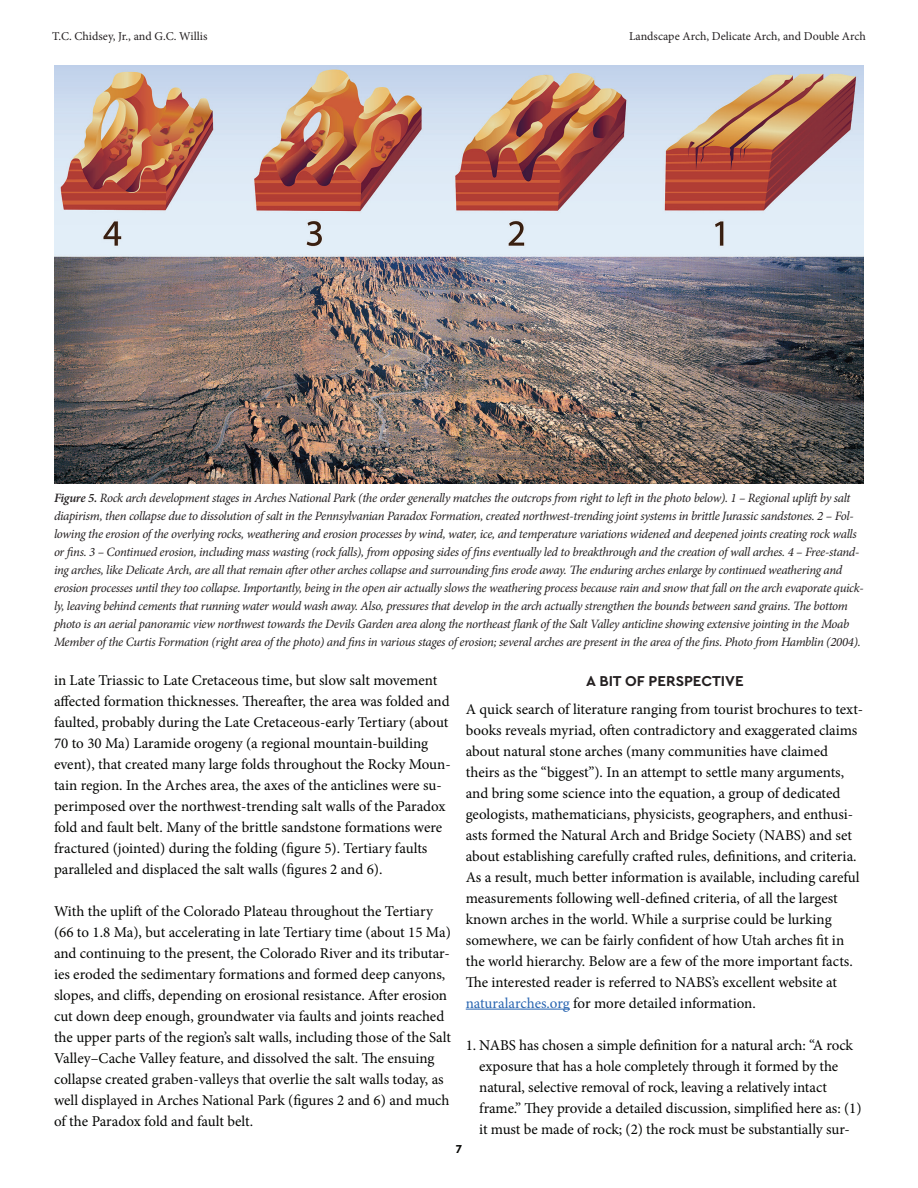
<style>
.page{position:relative;width:918px;height:1188px;background:#fff}
.page>*{position:absolute;margin:0;border:0;box-sizing:border-box;transform-origin:0 0}
.t1{font:15px/21px "Minion Pro";letter-spacing:-.005em;color:#040503}
.t2{font:700 15px "Cera Basic";color:#231f20}
.t3{font:italic 12.75px/18px "Minion Pro";letter-spacing:-.025em;color:#231f20}
.t4{font:12px "Minion Pro";letter-spacing:-.005em;color:#231f20}
.t5{font:700 12px "Cera Basic";color:#040503}
.s1{font-weight:600}
.s2{color:#2865b1}
</style>
<div class="page">
<hr style="left:466px;top:1009px;width:104px;height:1px;background:#2865b1">
<img style="left:54px;top:66px;width:810px;height:418px">
<p class="t4" style="left:52px;top:28px;width:157px">T.C. Chidsey, Jr., and G.C. Willis</p>
<p class="t4" style="left:629px;top:28px;width:238px">Landscape Arch, Delicate Arch, and Double Arch</p>
<p class="t3" style="left:54px;top:489px;width:811px"><span class="s1">Figure 5.</span> Rock arch development stages in Arches National Park (the order generally matches the outcrops from right to left in the photo below). 1 – Regional uplift by salt diapirism, then collapse due to dissolution of salt in the Pennsylvanian Paradox Formation, created northwest-trending joint systems in brittle Jurassic sandstones. 2 – Fol&shy;lowing the erosion of the overlying rocks, weathering and erosion processes by wind, water, ice, and temperature variations widened and deepened joints creating rock walls or fins. 3 – Continued erosion, including mass wasting (rock falls), from opposing sides of fins eventually led to breakthrough and the creation of wall arches. 4 – Free-stand&shy;ing arches, like Delicate Arch, are all that remain after other arches collapse and surrounding fins erode away. The enduring arches enlarge by continued weathering and erosion processes until they too collapse. Importantly, being in the open air actually slows the weathering process because rain and snow that fall on the arch evaporate quick&shy;ly, leaving behind cements that running water would wash away. Also, pressures that develop in the arch actually strengthen the bounds between sand grains. The bottom photo is an aerial panoramic view northwest towards the Devils Garden area along the northeast flank of the Salt Valley anticline showing extensive jointing in the Moab Member of the Curtis Formation (right area of the photo) and fins in various stages of erosion; several arches are present in the area of the fins. Photo from Hamblin (2004).</p>
<p class="t1" style="left:54px;top:669px;width:398px">in Late Triassic to Late Cretaceous time, but slow salt movement affected formation thicknesses. Thereafter, the area was folded and faulted, probably during the Late Cretaceous-early Tertiary (about 70 to 30 Ma) Laramide orogeny (a regional mountain-building event), that created many large folds throughout the Rocky Moun&shy;tain region. In the Arches area, the axes of the anticlines were su&shy;perimposed over the northwest-trending salt walls of the Paradox fold and fault belt. Many of the brittle sandstone formations were fractured (jointed) during the folding (figure 5). Tertiary faults paralleled and displaced the salt walls (figures 2 and 6).</p>
<p class="t1" style="left:54px;top:900px;width:399px">With the uplift of the Colorado Plateau throughout the Tertiary (66 to 1.8 Ma), but accelerating in late Tertiary time (about 15 Ma) and continuing to the present, the Colorado River and its tributar&shy;ies eroded the sedimentary formations and formed deep canyons, slopes, and cliffs, depending on erosional resistance. After erosion cut down deep enough, groundwater via faults and joints reached the upper parts of the region’s salt walls, including those of the Salt Valley–Cache Valley feature, and dissolved the salt. The ensuing collapse created graben-valleys that overlie the salt walls today, as well displayed in Arches National Park (figures 2 and 6) and much of the Paradox fold and fault belt.</p>
<p class="t2" style="left:586px;top:672px;width:159px">A BIT OF PERSPECTIVE</p>
<p class="t1" style="left:466px;top:698px;width:399px">A quick search of literature ranging from tourist brochures to text&shy;books reveals myriad, often contradictory and exaggerated claims about natural stone arches (many communities have claimed theirs as the “biggest”). In an attempt to settle many arguments, and bring some science into the equation, a group of dedicated geologists, mathematicians, physicists, geographers, and enthusi&shy;asts formed the Natural Arch and Bridge Society (NABS) and set about establishing carefully crafted rules, definitions, and criteria.<br>As a result, much better information is available, including careful measurements following well-defined criteria, of all the largest known arches in the world. While a surprise could be lurking somewhere, we can be fairly confident of how Utah arches fit in the world hierarchy. Below are a few of the more important facts.<br>The interested reader is referred to NABS’s excellent website at <span class="s2">naturalarches.org</span> for more detailed information.</p>
<p class="t1" style="left:479px;top:1034px;width:384px;text-indent:-14px">1. NABS has chosen a simple definition for a natural arch: “A rock exposure that has a hole completely through it formed by the natural, selective removal of rock, leaving a relatively intact frame.” They provide a detailed discussion, simplified here as: (1) it must be made of rock; (2) the rock must be substantially sur-</p>
<p class="t5" style="left:456px;top:1142px;width:8px">7</p>
</div>
